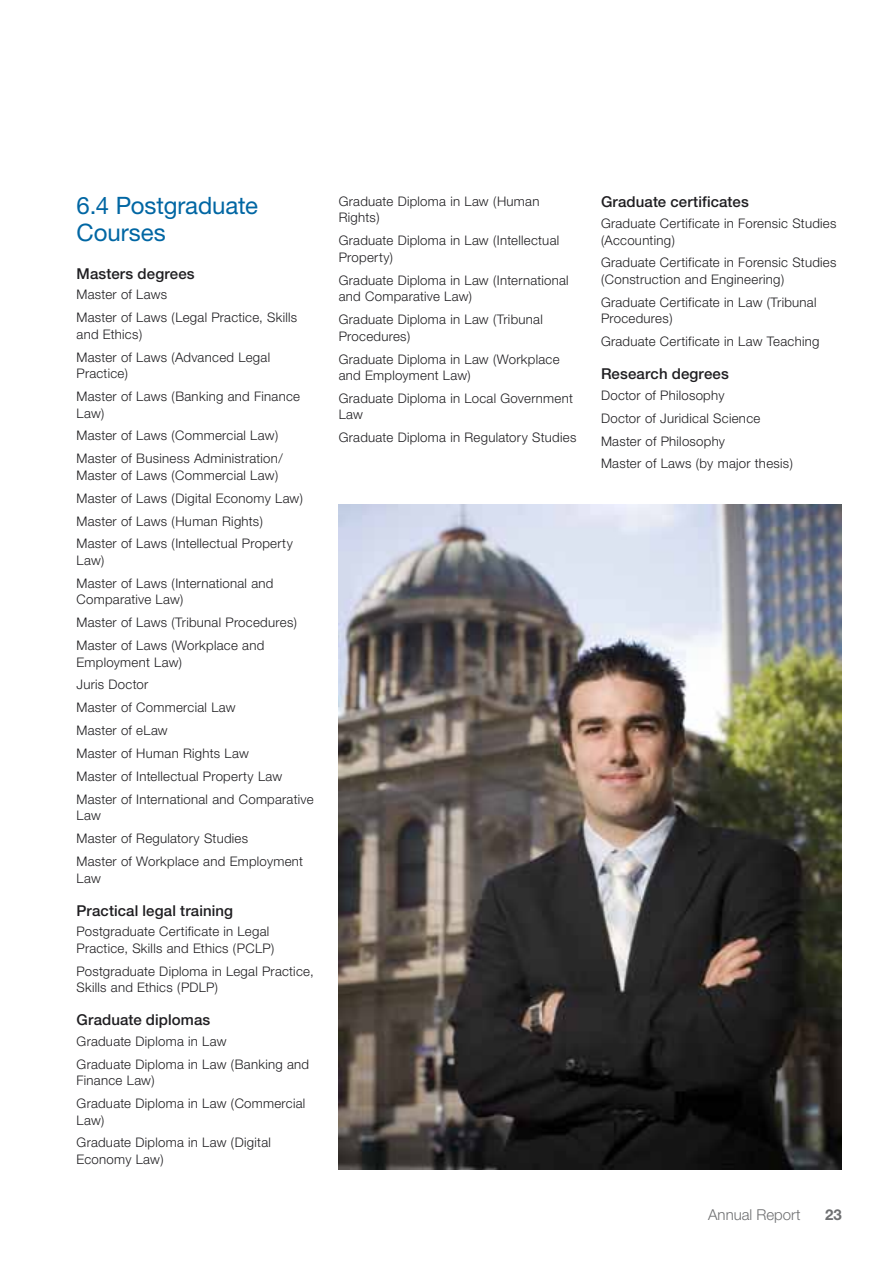
<style>
.page{position:relative;width:893px;height:1263px;background:#fff}
.page>*{position:absolute;margin:0;border:0;box-sizing:border-box;transform-origin:0 0}
.t1{font:24px/27px "Helvetica Neue";letter-spacing:-.005em;color:#0066a3}
.t2{font:500 15px "Helvetica Neue";letter-spacing:.01em;color:#1f1e21}
.t3{font:300 15px "Helvetica Neue";color:#6f7072}
.t4{font:700 15px "Helvetica Neue";color:#6f7072}
.t5{font:300 13.2px/23px "Helvetica Neue";letter-spacing:.02em;color:#1f1e21}
</style>
<div class="page">
<img style="left:339px;top:505px;width:503px;height:664px">
<h1 class="t1" style="left:77px;top:192px;width:183px">6.4 Postgraduate<br>Courses</h1>
<p class="t2" style="left:77px;top:264px;width:120px">Masters degrees</p>
<p class="t5" style="left:77px;top:283px;width:222px">Master of Laws<br>Master of Laws (Legal Practice, Skills</p>
<p class="t5" style="left:77px;top:322px;width:195px">and Ethics)<br>Master of Laws (Advanced Legal</p>
<p class="t5" style="left:77px;top:362px;width:225px">Practice)<br>Master of Laws (Banking and Finance</p>
<p class="t5" style="left:77px;top:401px;width:208px">Law)<br>Master of Laws (Commercial Law)<br>Master of Business Administration/</p>
<p class="t5" style="left:77px;top:463px;width:228px">Master of Laws (Commercial Law)<br>Master of Laws (Digital Economy Law)<br>Master of Laws (Human Rights)<br>Master of Laws (Intellectual Property</p>
<p class="t5" style="left:77px;top:548px;width:198px">Law)<br>Master of Laws (International and</p>
<p class="t5" style="left:77px;top:588px;width:222px">Comparative Law)<br>Master of Laws (Tribunal Procedures)<br>Master of Laws (Workplace and</p>
<p class="t5" style="left:77px;top:650px;width:238px">Employment Law)<br>Juris Doctor<br>Master of Commercial Law<br>Master of eLaw<br>Master of Human Rights Law<br>Master of Intellectual Property Law<br>Master of International and Comparative</p>
<p class="t5" style="left:77px;top:804px;width:228px">Law<br>Master of Regulatory Studies<br>Master of Workplace and Employment</p>
<p class="t5" style="left:77px;top:866px;width:26px">Law</p>
<p class="t2" style="left:77px;top:901px;width:158px">Practical legal training</p>
<p class="t5" style="left:77px;top:923px;width:199px;line-height:16.5px">Postgraduate Certificate in Legal<br>Practice, Skills and Ethics (PCLP)</p>
<p class="t5" style="left:77px;top:962px;width:239px;line-height:16.5px">Postgraduate Diploma in Legal Practice,<br>Skills and Ethics (PDLP)</p>
<p class="t2" style="left:77px;top:1011px;width:135px">Graduate diplomas</p>
<p class="t5" style="left:77px;top:1029px;width:234px">Graduate Diploma in Law<br>Graduate Diploma in Law (Banking and</p>
<p class="t5" style="left:77px;top:1069px;width:230px">Finance Law)<br>Graduate Diploma in Law (Commercial</p>
<p class="t5" style="left:77px;top:1108px;width:196px">Law)<br>Graduate Diploma in Law (Digital</p>
<p class="t5" style="left:77px;top:1147px;width:89px">Economy Law)</p>
<p class="t5" style="left:339px;top:193px;width:202px;line-height:16.5px">Graduate Diploma in Law (Human<br>Rights)</p>
<p class="t5" style="left:339px;top:232px;width:222px;line-height:16.5px">Graduate Diploma in Law (Intellectual<br>Property)</p>
<p class="t5" style="left:339px;top:271px;width:231px;line-height:16.5px">Graduate Diploma in Law (International and Comparative Law)</p>
<p class="t5" style="left:339px;top:311px;width:206px;line-height:16.5px">Graduate Diploma in Law (Tribunal<br>Procedures)</p>
<p class="t5" style="left:339px;top:350px;width:222px;line-height:16.5px">Graduate Diploma in Law (Workplace and Employment Law)</p>
<p class="t5" style="left:339px;top:390px;width:236px;line-height:16.5px">Graduate Diploma in Local Government<br>Law</p>
<p class="t5" style="left:339px;top:426px;width:239px">Graduate Diploma in Regulatory Studies</p>
<p class="t2" style="left:601px;top:193px;width:149px">Graduate certificates</p>
<p class="t5" style="left:601px;top:215px;width:237px;line-height:16.5px">Graduate Certificate in Forensic Studies (Accounting)</p>
<p class="t5" style="left:601px;top:254px;width:237px;line-height:16.5px">Graduate Certificate in Forensic Studies (Construction and Engineering)</p>
<p class="t5" style="left:601px;top:294px;width:217px;line-height:16.5px">Graduate Certificate in Law (Tribunal<br>Procedures)</p>
<p class="t5" style="left:601px;top:330px;width:220px">Graduate Certificate in Law Teaching</p>
<p class="t2" style="left:601px;top:365px;width:129px">Research degrees</p>
<p class="t5" style="left:601px;top:383px;width:193px">Doctor of Philosophy<br>Doctor of Juridical Science<br>Master of Philosophy<br>Master of Laws (by major thesis)</p>
<p class="t3" style="left:708px;top:1206px;width:94px">Annual Report</p>
<p class="t4" style="left:825px;top:1206px;width:18px">23</p>
</div>
